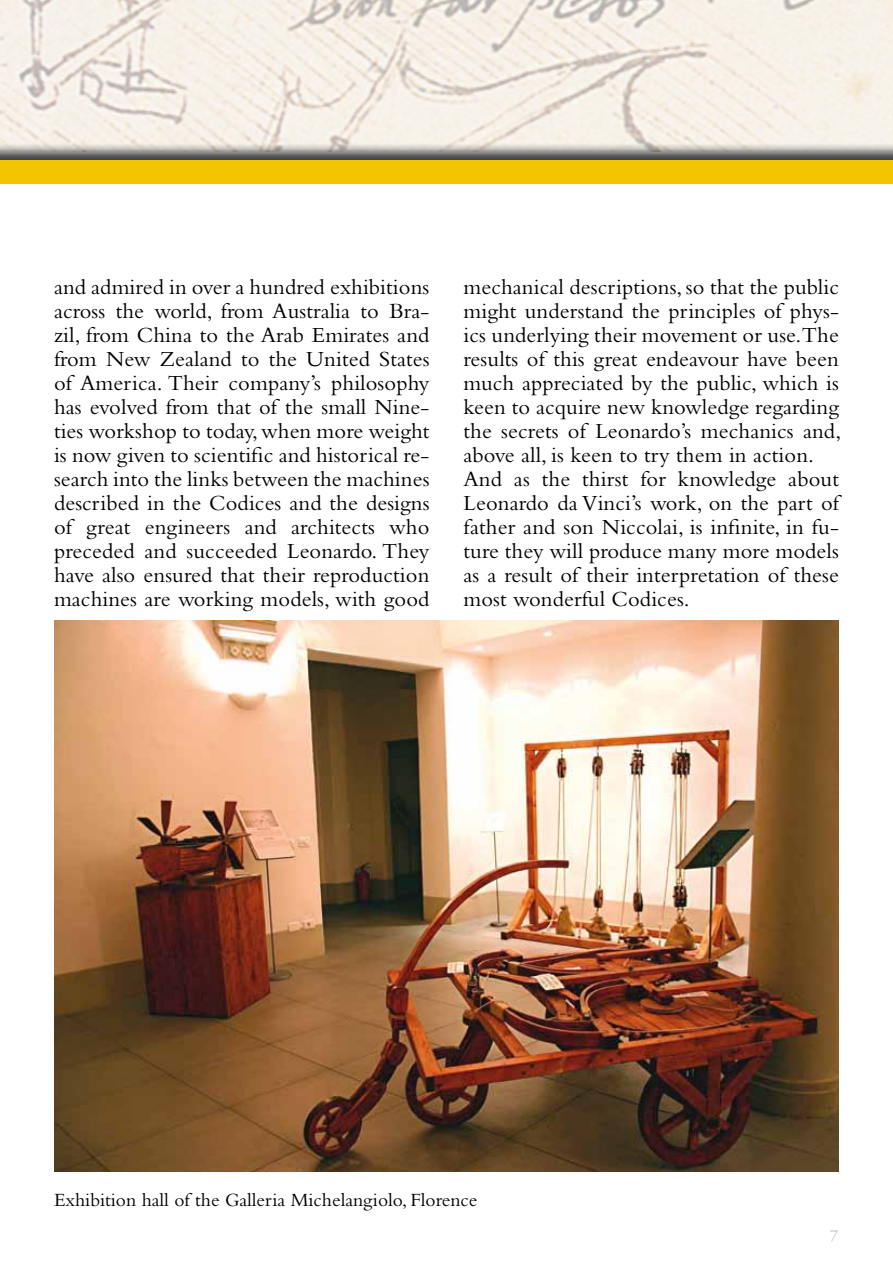
<style>
.page{position:relative;width:893px;height:1263px;background:#fff}
.page>*{position:absolute;margin:0;border:0;box-sizing:border-box;transform-origin:0 0}
.t1{font:22.5px/24px "Bembo";letter-spacing:.005em;color:#000;text-align:justify}
.t2{font:19.5px "Bembo";color:#000}
.t3{font:18px "Adobe Garamond Regular SC";color:#c2c2c2}
</style>
<div class="page">
<img style="left:0;top:0;width:893px;height:143px">
<div style="left:0;top:143px;width:893px;height:42px;background:#000;opacity:.75"></div>
<div style="left:0;top:161px;width:893px;height:23px;background:#f2c500"></div>
<img style="left:55px;top:621px;width:784px;height:551px">
<p class="t1" style="left:54px;top:275px;width:377px">and admired in over a hundred exhibitions across the world, from Australia to Bra&shy;zil, from China to the Arab Emirates and from New Zealand to the United States of America. Their company’s philosophy has evolved from that of the small Nine&shy;ties workshop to today, when more weight is now given to scientific and historical re&shy;search into the links between the machines described in the Codices and the designs of great engineers and architects who preceded and succeeded Leonardo. They have also ensured that their reproduction machines are working models, with good</p>
<p class="t1" style="left:463px;top:275px;width:379px;text-align:left">mechanical descriptions, so that the public might understand the principles of phys&shy;ics underlying their movement or use.The results of this great endeavour have been much appreciated by the public, which is keen to acquire new knowledge regarding the secrets of Leonardo’s mechanics and, above all, is keen to try them in action.<br>And as the thirst for knowledge about Leonardo da Vinci’s work, on the part of father and son Niccolai, is infinite, in fu&shy;ture they will produce many more models as a result of their interpretation of these most wonderful Codices.</p>
<p class="t2" style="left:54px;top:1188px;width:425px">Exhibition hall of the Galleria Michelangiolo, Florence</p>
<p class="t3" style="left:830px;top:1222px;width:10px">7</p>
</div>
